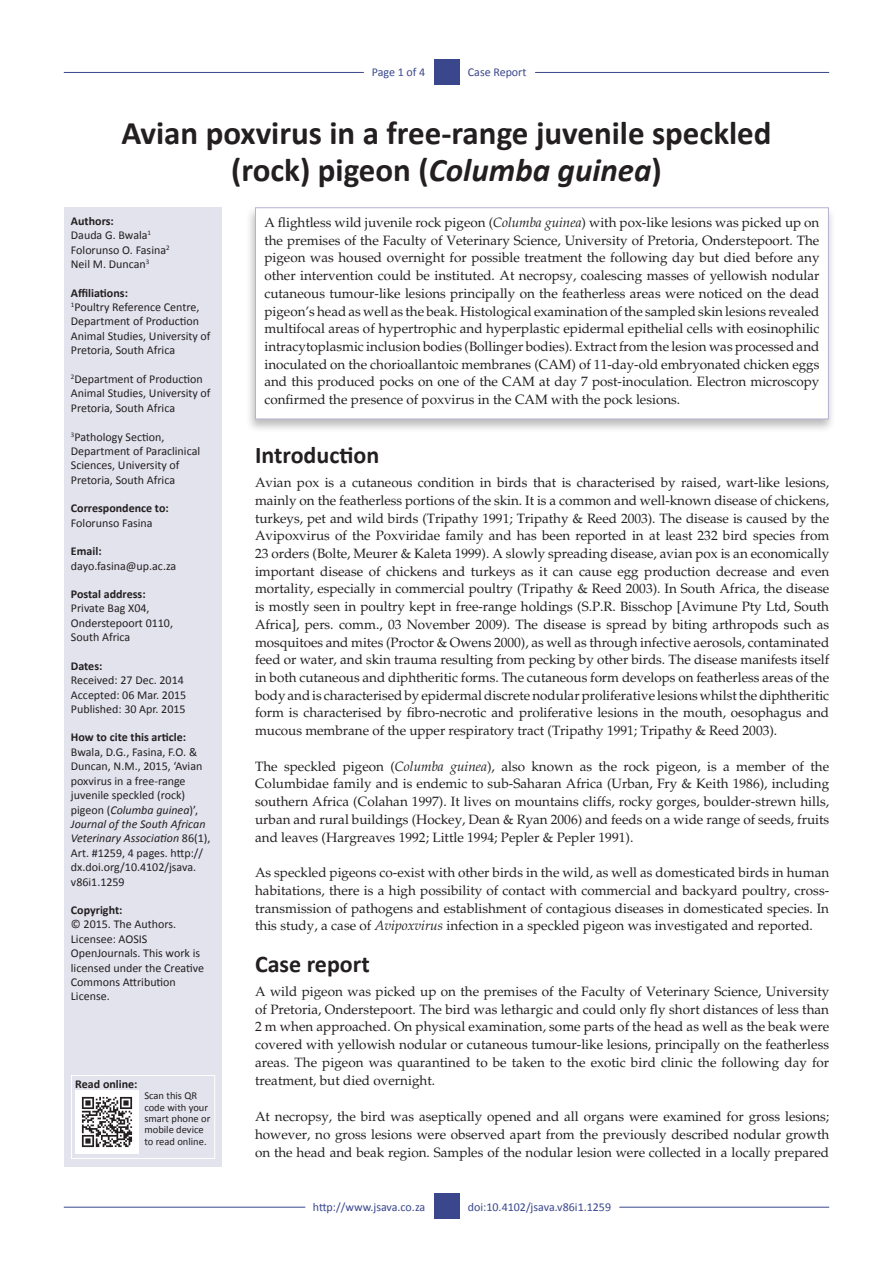
<style>
.page{position:relative;width:893px;height:1263px;background:#fff}
.page>*{position:absolute;margin:0;border:0;box-sizing:border-box;transform-origin:0 0}
.Article_Title{font:700 33px/37.5px "Calibri";color:#231f20;text-align:center}
._1{font:700 24px "Calibri";color:#231f20}
.Text1{font:13.5px/17.7px "Palatino";color:#231f20;text-align:justify}
.Text{font:13.5px/17.7px "Palatino";color:#231f20;text-align:justify}
.Abstract_Text{font:13.5px/17.7px "Palatino";color:#231f20;text-align:justify}
.Sidebar_text{font:12px/14.4px "Calibri";color:#231f20}
.Sidebar_head{font:700 12px "Calibri";color:#231f20}
.RRH_Bottom{font:12px "Calibri";color:#3a478c}
.LRH_Bottom{font:12px "Calibri";letter-spacing:-.01em;color:#3a478c}
.RRH{font:12px "Calibri";color:#3a478c}
.LRH{font:12px "Calibri";letter-spacing:-.005em;color:#3a478c}
.Sidebar_text-2{font:10.5px/11.4px "Calibri";color:#231f20}
.s1{font-style:italic}
</style>
<div class="page">
<hr style="left:64px;top:1207px;width:241px;height:1px;background:#3a478c">
<hr style="left:619px;top:1207px;width:210px;height:1px;background:#3a478c">
<div style="left:434px;top:1193px;width:25px;height:26px;background:#3a478c"></div>
<hr style="left:64px;top:72px;width:300px;height:1px;background:#3a478c">
<hr style="left:535px;top:72px;width:294px;height:1px;background:#3a478c">
<div style="left:434px;top:59px;width:25px;height:26px;background:#3a478c"></div>
<div style="left:65px;top:207px;width:157px;height:960px;background:#e3e3ee"></div>
<div style="left:246px;top:205px;width:590px;height:228px;background:#231f20;opacity:.3"></div>
<div style="left:255px;top:208px;width:573px;height:211px;background:#fff"></div>
<div style="left:255px;top:207px;width:574px;height:212px;border:1px solid #b6b4d1"></div>
<div style="left:71px;top:1075px;width:144px;height:84px;border:1px solid #fff"></div>
<img style="left:75px;top:1091px;width:63px;height:63px">
<p class="LRH" style="left:372px;top:65px;width:55px">Page 1 of 4</p>
<p class="RRH" style="left:468px;top:65px;width:60px">Case Report</p>
<p class="Article_Title" style="left:121px;top:113px;width:652px">Avian poxvirus in a free-range juvenile speckled (rock) pigeon (<span class="s1">Columba guinea</span>)</p>
<p class="Abstract_Text" style="left:264px;top:214px;width:557px">A flightless wild juvenile rock pigeon (<span class="s1">Columba guinea</span>) with pox-like lesions was picked up on the premises of the Faculty of Veterinary Science, University of Pretoria, Onderstepoort. The pigeon was housed overnight for possible treatment the following day but died before any other intervention could be instituted. At necropsy, coalescing masses of yellowish nodular cutaneous tumour-like lesions principally on the featherless areas were noticed on the dead pigeon’s head as well as the beak. Histological examination of the sampled skin lesions revealed multifocal areas of hypertrophic and hyperplastic epidermal epithelial cells with eosinophilic intracytoplasmic inclusion bodies (Bollinger bodies). Extract from the lesion was processed and inoculated on the chorioallantoic membranes (CAM) of 11-day-old embryonated chicken eggs and this produced pocks on one of the CAM at day 7 post-inoculation. Electron microscopy confirmed the presence of poxvirus in the CAM with the pock lesions.</p>
<p class="Sidebar_head" style="left:71px;top:213px;width:44px">Authors:</p>
<p class="Sidebar_text" style="left:71px;top:228px;width:82px">Dauda G. Bwala<sup>1</sup></p>
<p class="Sidebar_text" style="left:71px;top:242px;width:100px">Folorunso O. Fasina<sup>2</sup></p>
<p class="Sidebar_text" style="left:71px;top:257px;width:80px">Neil M. Duncan<sup>3</sup></p>
<p class="Sidebar_head" style="left:71px;top:285px;width:59px">Affiliations:</p>
<p class="Sidebar_text" style="left:71px;top:300px;width:141px"><sup>1</sup>Poultry Reference Centre,<br>Department of Production<br>Animal Studies, University of<br>Pretoria, South Africa</p>
<p class="Sidebar_text" style="left:71px;top:372px;width:141px"><sup>2</sup>Department of Production<br>Animal Studies, University of<br>Pretoria, South Africa</p>
<p class="Sidebar_text" style="left:71px;top:429px;width:131px"><sup>3</sup>Pathology Section,<br>Department of Paraclinical<br>Sciences, University of<br>Pretoria, South Africa</p>
<p class="Sidebar_head" style="left:71px;top:501px;width:99px">Correspondence to:</p>
<p class="Sidebar_text" style="left:71px;top:515px;width:83px">Folorunso Fasina</p>
<p class="Sidebar_head" style="left:71px;top:544px;width:32px">Email:</p>
<p class="Sidebar_text" style="left:71px;top:558px;width:107px">dayo.fasina@up.ac.za</p>
<p class="Sidebar_head" style="left:71px;top:587px;width:76px">Postal address:</p>
<p class="Sidebar_text" style="left:71px;top:601px;width:104px">Private Bag X04,<br>Onderstepoort 0110,<br>South Africa</p>
<p class="Sidebar_head" style="left:71px;top:658px;width:33px">Dates:</p>
<p class="Sidebar_text" style="left:71px;top:673px;width:114px">Received: 27 Dec. 2014</p>
<p class="Sidebar_text" style="left:71px;top:687px;width:117px">Accepted: 06 Mar. 2015</p>
<p class="Sidebar_text" style="left:71px;top:702px;width:116px">Published: 30 Apr. 2015</p>
<p class="Sidebar_head" style="left:71px;top:730px;width:117px">How to cite this article:</p>
<p class="Sidebar_text" style="left:71px;top:745px;width:141px">Bwala, D.G., Fasina, F.O. &amp;<br>Duncan, N.M., 2015, ‘Avian poxvirus in a free-range juvenile speckled (rock) pigeon (<span class="s1">Columba guinea</span>)’,<br><span class="s1">Journal of the South African<br>Veterinary Association</span> 86(1),<br>Art. #1259, 4 pages. http:// dx.doi.org/10.4102/jsava. v86i1.1259</p>
<p class="Sidebar_head" style="left:71px;top:902px;width:53px">Copyright:</p>
<p class="Sidebar_text" style="left:71px;top:917px;width:135px">© 2015. The Authors.<br>Licensee: AOSIS<br>OpenJournals. This work is licensed under the Creative<br>Commons Attribution<br>License.</p>
<p class="_1" style="left:255px;top:441px;width:126px">Introduction</p>
<p class="Text1" style="left:255px;top:474px;width:576px">Avian pox is a cutaneous condition in birds that is characterised by raised, wart-like lesions, mainly on the featherless portions of the skin. It is a common and well-known disease of chickens, turkeys, pet and wild birds (Tripathy 1991; Tripathy &amp; Reed 2003). The disease is caused by the Avipoxvirus of the Poxviridae family and has been reported in at least 232 bird species from 23 orders (Bolte, Meurer &amp; Kaleta 1999). A slowly spreading disease, avian pox is an economically important disease of chickens and turkeys as it can cause egg production decrease and even mortality, especially in commercial poultry (Tripathy &amp; Reed 2003). In South Africa, the disease is mostly seen in poultry kept in free-range holdings (S.P.R. Bisschop [Avimune Pty Ltd, South Africa], pers. comm., 03 November 2009). The disease is spread by biting arthropods such as mosquitoes and mites (Proctor &amp; Owens 2000), as well as through infective aerosols, contaminated feed or water, and skin trauma resulting from pecking by other birds. The disease manifests itself in both cutaneous and diphtheritic forms. The cutaneous form develops on featherless areas of the body and is characterised by epidermal discrete nodular proliferative lesions whilst the diphtheritic form is characterised by fibro-necrotic and proliferative lesions in the mouth, oesophagus and mucous membrane of the upper respiratory tract (Tripathy 1991; Tripathy &amp; Reed 2003).</p>
<p class="Text" style="left:255px;top:757px;width:576px">The speckled pigeon (<span class="s1">Columba guinea</span>), also known as the rock pigeon, is a member of the Columbidae family and is endemic to sub-Saharan Africa (Urban, Fry &amp; Keith 1986), including southern Africa (Colahan 1997). It lives on mountains cliffs, rocky gorges, boulder-strewn hills, urban and rural buildings (Hockey, Dean &amp; Ryan 2006) and feeds on a wide range of seeds, fruits and leaves (Hargreaves 1992; Little 1994; Pepler &amp; Pepler 1991).</p>
<p class="Text" style="left:255px;top:864px;width:576px">As speckled pigeons co-exist with other birds in the wild, as well as domesticated birds in human habitations, there is a high possibility of contact with commercial and backyard poultry, cross&shy;transmission of pathogens and establishment of contagious diseases in domesticated species. In this study, a case of <span class="s1">Avipoxvirus</span> infection in a speckled pigeon was investigated and reported.</p>
<p class="_1" style="left:255px;top:949px;width:116px">Case report</p>
<p class="Text1" style="left:255px;top:983px;width:576px">A wild pigeon was picked up on the premises of the Faculty of Veterinary Science, University of Pretoria, Onderstepoort. The bird was lethargic and could only fly short distances of less than 2 m when approached. On physical examination, some parts of the head as well as the beak were covered with yellowish nodular or cutaneous tumour-like lesions, principally on the featherless areas. The pigeon was quarantined to be taken to the exotic bird clinic the following day for treatment, but died overnight.</p>
<p class="Text" style="left:255px;top:1107px;width:576px">At necropsy, the bird was aseptically opened and all organs were examined for gross lesions; however, no gross lesions were observed apart from the previously described nodular growth on the head and beak region. Samples of the nodular lesion were collected in a locally prepared</p>
<p class="Sidebar_head" style="left:75px;top:1077px;width:64px">Read online:</p>
<p class="Sidebar_text-2" style="left:144px;top:1090px;width:67px">Scan this QR code with your smart phone or mobile device to read online.</p>
<p class="LRH_Bottom" style="left:313px;top:1199px;width:114px">http://www.jsava.co.za</p>
<p class="RRH_Bottom" style="left:468px;top:1199px;width:145px">doi:10.4102/jsava.v86i1.1259</p>
</div>
